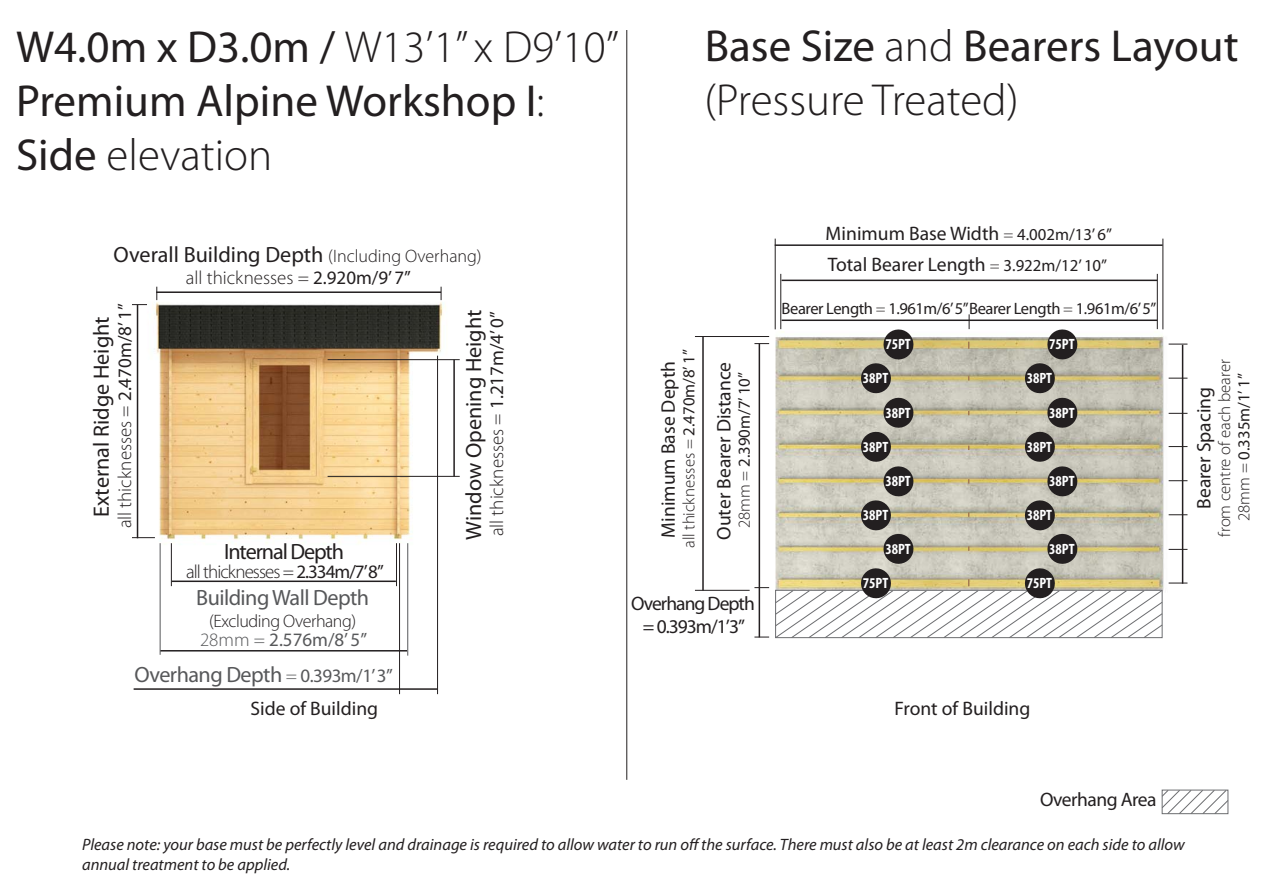
<style>
.page{position:relative;width:1263px;height:893px;background:#fff}
.page>*{position:absolute;margin:0;border:0;box-sizing:border-box;transform-origin:0 0}
.t1{font:45px/54px "Myriad Pro";color:#231f20}
.t2{font:22.2px "Myriad Pro";color:#231f20}
.t3{font:22.2px "Myriad Pro";letter-spacing:-.025em;color:#57585a}
.t4{font:22.2px "Myriad Pro";letter-spacing:-.05em;color:#231f20}
.t5{font:19.5px "Myriad Pro";color:#231f20}
.t6{font:19.5px/23.4px "Myriad Pro";letter-spacing:-.05em;color:#231f20;text-align:center}
.t7{font:19.5px "Myriad Pro";letter-spacing:-.025em;color:#231f20}
.t8{font:300 19.05px "Myriad Pro";color:#231f20}
.t9{font:300 19.05px "Myriad Pro";letter-spacing:-.05em;color:#231f20}
.t10{font:19.05px "Myriad Pro";color:#57585a}
.t11{font:300 18px "Myriad Pro";letter-spacing:-.025em;color:#231f20}
.t12{font:300 16.8px/19.5px "Myriad Pro";color:#231f20;text-align:center}
.t13{font:16.8px "Myriad Pro";color:#231f20}
.t14{font:italic 16.5px/19.8px "Myriad Pro";color:#231f20}
.t15{font:16.5px "Myriad Pro";letter-spacing:-.025em;color:#231f20}
.t16{font:700 condensed 15px "Myriad Pro";letter-spacing:-.005em;color:#fff}
.s1{font-weight:300}
.s2{font-weight:300;font-size:18px}
.s3{font-weight:400}
.s4{font-weight:300;font-size:19.05px}
.s5{font-size:19.05px}
.s6{font-weight:300;font-size:16.8px}
.s7{font-size:16.8px}
</style>
<div class="page">
<img style="left:132px;top:286px;width:328px;height:268px">
<hr style="left:171px;top:543px;width:1px;height:43px;background:#231f20">
<hr style="left:172px;top:581px;width:224px;height:1px;background:#231f20">
<hr style="left:396px;top:543px;width:1px;height:43px;background:#231f20">
<hr style="left:156px;top:291px;width:285px;height:2px;background:#231f20">
<svg style="left:156px;top:287px;width:1px;height:13px"></svg>
<svg style="left:441px;top:287px;width:1px;height:13px"></svg>
<hr style="left:160px;top:543px;width:1px;height:112px;background:#57585a">
<hr style="left:160px;top:650px;width:247px;height:1px;background:#231f20">
<hr style="left:407px;top:543px;width:1px;height:113px;background:#57585a">
<hr style="left:134px;top:688px;width:303px;height:2px;background:#231f20">
<hr style="left:437px;top:356px;width:1px;height:338px;background:#231f20">
<hr style="left:399px;top:543px;width:1px;height:151px;background:#231f20">
<hr style="left:137px;top:305px;width:1px;height:233px;background:#231f20">
<svg style="left:132px;top:537px;width:23px;height:1px"></svg>
<svg style="left:132px;top:304px;width:15px;height:1px"></svg>
<hr style="left:453px;top:360px;width:2px;height:116px;background:#231f20">
<hr style="left:328px;top:476px;width:132px;height:1px;background:#231f20">
<hr style="left:328px;top:359px;width:132px;height:1px;background:#231f20">
<img style="left:627px;top:217px;width:561px;height:506px">
<svg style="left:1161px;top:789px;width:68px;height:26px"></svg>
<hr style="left:781px;top:280px;width:376px;height:1px;background:#231f20">
<hr style="left:775px;top:244px;width:388px;height:2px;background:#231f20">
<hr style="left:780px;top:274px;width:1px;height:55px;background:#231f20">
<hr style="left:1157px;top:274px;width:1px;height:55px;background:#231f20">
<hr style="left:775px;top:239px;width:1px;height:90px;background:#231f20">
<hr style="left:1162px;top:239px;width:1px;height:90px;background:#231f20">
<hr style="left:702px;top:336px;width:2px;height:254px;background:#231f20">
<hr style="left:695px;top:590px;width:55px;height:1px;background:#231f20">
<hr style="left:695px;top:336px;width:74px;height:1px;background:#231f20">
<svg style="left:1169px;top:344px;width:18px;height:1px"></svg>
<hr style="left:1182px;top:345px;width:1px;height:239px;background:#231f20">
<svg style="left:1169px;top:480px;width:18px;height:1px"></svg>
<svg style="left:1169px;top:514px;width:18px;height:1px"></svg>
<svg style="left:1169px;top:549px;width:18px;height:1px"></svg>
<svg style="left:1169px;top:583px;width:18px;height:1px"></svg>
<svg style="left:1169px;top:413px;width:18px;height:1px"></svg>
<svg style="left:1169px;top:378px;width:18px;height:1px"></svg>
<svg style="left:1169px;top:446px;width:18px;height:1px"></svg>
<hr style="left:626px;top:30px;width:1px;height:750px;background:#231f20">
<svg style="left:754px;top:314px;width:409px;height:325px"></svg>
<p class="t1" style="left:16px;top:21px;width:604px">W4.0m x D3.0m / <span class="s1">W13’1” x D9’10”<br></span>Premium Alpine Workshop I<span class="s1">:<br></span>Side <span class="s1">elevation</span></p>
<p class="t1" style="left:704px;top:20px;width:536px">Base Size <span class="s1">and</span> Bearers Layout <span class="s1">(Pressure Treated)</span></p>
<p class="t2" style="left:114px;top:242px;width:370px">Overall Building Depth <span class="s2">(Including Overhang)</span></p>
<p class="t8" style="left:186px;top:267px;width:227px">all thicknesses = <span class="s3">2.920m/9’ 7”</span></p>
<p class="t8" style="left:114px;top:528px;width:227px;rotate:-90deg">all thicknesses = <span class="s3">2.470m/8’ 1”</span></p>
<p class="t2" style="left:462px;top:540px;width:231px;rotate:-90deg">Window Opening Height</p>
<p class="t8" style="left:486px;top:536px;width:227px;rotate:-90deg">all thicknesses = <span class="s3">1.217m/4’ 0”</span></p>
<p class="t2" style="left:89px;top:517px;width:202px;rotate:-90deg">External Ridge Height</p>
<p class="t4" style="left:224px;top:539px;width:122px">Internal Depth</p>
<p class="t9" style="left:186px;top:561px;width:199px">all thicknesses = <span class="s3">2.334m/7’8”</span></p>
<p class="t3" style="left:196px;top:586px;width:174px">Building Wall Depth</p>
<p class="t11" style="left:209px;top:611px;width:149px">(Excluding Overhang)</p>
<p class="t10" style="left:200px;top:629px;width:169px"><span class="s1">28mm =</span> 2.576m/8’ 5”</p>
<p class="t3" style="left:135px;top:662px;width:260px">Overhang Depth <span class="s4">=</span> <span class="s5">0.393m/1’ 3”</span></p>
<p class="t5" style="left:250px;top:698px;width:129px">Side of Building</p>
<p class="t12" style="left:679px;top:548px;width:200px;rotate:-90deg">all thicknesses = <span class="s3">2.470m/8’ 1”</span></p>
<p class="t5" style="left:658px;top:538px;width:178px;rotate:-90deg">Minimum Base Depth</p>
<p class="t5" style="left:713px;top:540px;width:179px;rotate:-90deg">Outer Bearer Distance</p>
<p class="t13" style="left:735px;top:528px;width:158px;rotate:-90deg"><span class="s1">28mm =</span> 2.390m/7’ 10”</p>
<p class="t6" style="left:631px;top:592px;width:125px">Overhang Depth = 0.393m/1’3”</p>
<p class="t5" style="left:826px;top:223px;width:288px">Minimum Base Width <span class="s6">=</span> <span class="s7">4.002m/13’ 6”</span></p>
<p class="t5" style="left:828px;top:254px;width:281px">Total Bearer Length <span class="s6">=</span> <span class="s7">3.922m/12’ 10”</span></p>
<p class="t15" style="left:781px;top:300px;width:376px">Bearer Length <span class="s1">=</span> 1.961m/6’ 5”Bearer Length <span class="s1">=</span> 1.961m/6’ 5”</p>
<p class="t16" style="left:885px;top:336px;width:27px">75PT</p>
<p class="t16" style="left:1049px;top:336px;width:27px">75PT</p>
<p class="t16" style="left:863px;top:370px;width:27px">38PT</p>
<p class="t16" style="left:885px;top:404px;width:27px">38PT</p>
<p class="t16" style="left:863px;top:439px;width:27px">38PT</p>
<p class="t16" style="left:1027px;top:370px;width:27px">38PT</p>
<p class="t16" style="left:1049px;top:404px;width:27px">38PT</p>
<p class="t16" style="left:1027px;top:439px;width:27px">38PT</p>
<p class="t16" style="left:885px;top:473px;width:27px">38PT</p>
<p class="t16" style="left:1049px;top:473px;width:27px">38PT</p>
<p class="t16" style="left:863px;top:507px;width:27px">38PT</p>
<p class="t16" style="left:1027px;top:507px;width:27px">38PT</p>
<p class="t16" style="left:885px;top:541px;width:27px">38PT</p>
<p class="t16" style="left:1049px;top:541px;width:27px">38PT</p>
<p class="t16" style="left:863px;top:575px;width:27px">75PT</p>
<p class="t16" style="left:1027px;top:575px;width:27px">75PT</p>
<p class="t5" style="left:894px;top:698px;width:137px">Front of Building</p>
<p class="t12" style="left:1215px;top:537px;width:179px;rotate:-90deg">from centre of each bearer<br>28mm = <span class="s3">0.335m/1’ 1”</span></p>
<p class="t5" style="left:1193px;top:509px;width:123px;rotate:-90deg">Bearer Spacing</p>
<p class="t7" style="left:1040px;top:789px;width:118px">Overhang Area</p>
<p class="t14" style="left:82px;top:835px;width:1104px">Please note: your base must be perfectly level and drainage is required to allow water to run off the surface. There must also be at least 2m clearance on each side to allow annual treatment to be applied.</p>
</div>
